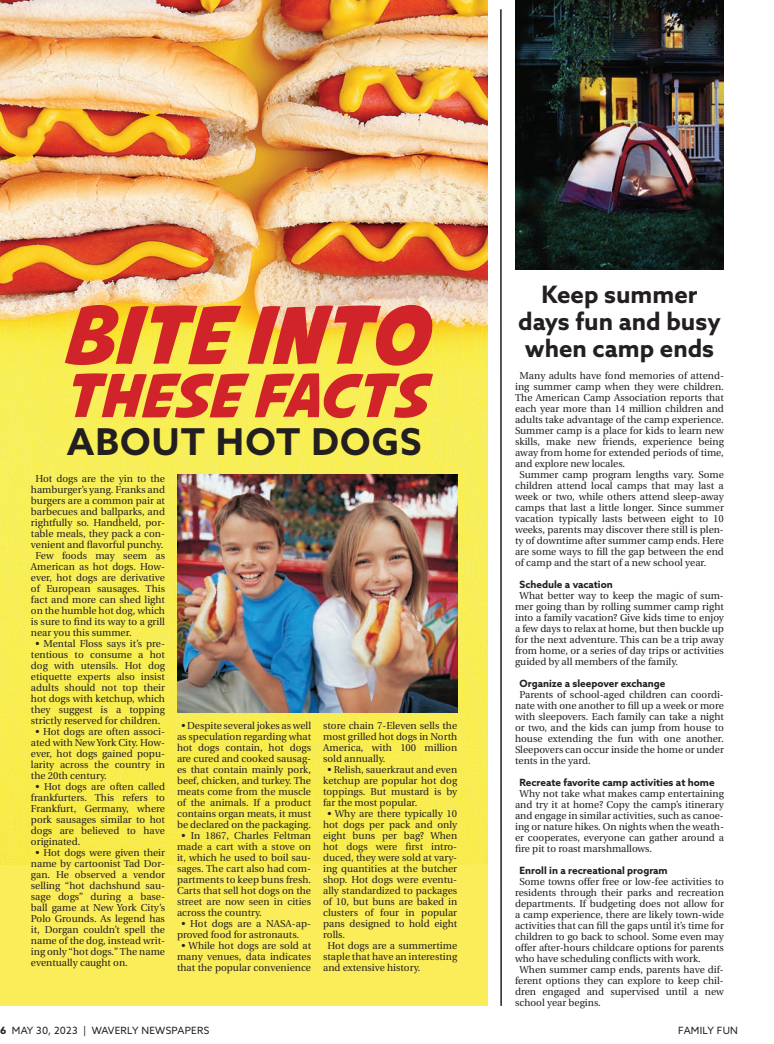
<style>
.page{position:relative;width:774px;height:1044px;background:#fff}
.page>*{position:absolute;margin:0;border:0;box-sizing:border-box;transform-origin:0 0}
.t1{font:80px "Avengeance Mightiest Avenger";letter-spacing:.01em;color:#d1232a}
.t2{font:60px "Avengeance Mightiest Avenger";letter-spacing:.01em;color:#d1232a}
.t3{font:700 37px "Azo Sans";letter-spacing:.03em;color:#231f20}
.t4{font:700 24px/27px "Azo Sans";color:#231f20;text-align:center}
.t5{font:10px/11px "Utopia";color:#231f20;text-align:justify}
.t6{font:700 10px "Azo Sans";color:#231f20}
.t7{font:10px "Azo Sans";letter-spacing:.025em;color:#231f20}
.s1{font-weight:700}
</style>
<div class="page">
<div style="left:0;top:0;width:488px;height:1006px;background:#faed59"></div>
<img style="left:0;top:0;width:488px;height:864px">
<img style="left:177px;top:474px;width:280px;height:238px">
<img style="left:515px;top:0;width:209px;height:270px">
<svg style="left:500px;top:9px;width:2px;height:997px;background:#585556"></svg>
<h1 class="t1" style="left:61px;top:305px;width:368px">BITE INTO</h1>
<h2 class="t2" style="left:63px;top:373px;width:364px">THESE FACTS</h2>
<h3 class="t3" style="left:67px;top:428px;width:356px">ABOUT HOT DOGS</h3>
<p class="t5" style="left:35px;top:474px;width:131px">Hot dogs are the yin to the</p>
<p class="t5" style="left:31px;top:485px;width:136px">hamburger’s yang. Franks and</p>
<p class="t5" style="left:31px;top:496px;width:136px">burgers are a common pair at</p>
<p class="t5" style="left:31px;top:507px;width:136px">barbecues and ballparks, and</p>
<p class="t5" style="left:31px;top:518px;width:136px">rightfully so. Handheld, por-</p>
<p class="t5" style="left:31px;top:529px;width:136px">table meals, they pack a con-</p>
<p class="t5" style="left:31px;top:540px;width:134px">venient and flavorful punchy.</p>
<p class="t5" style="left:35px;top:551px;width:131px">Few foods may seem as</p>
<p class="t5" style="left:31px;top:562px;width:136px">American as hot dogs. How-</p>
<p class="t5" style="left:31px;top:573px;width:136px">ever, hot dogs are derivative</p>
<p class="t5" style="left:31px;top:584px;width:136px">of European sausages. This</p>
<p class="t5" style="left:31px;top:595px;width:136px">fact and more can shed light</p>
<p class="t5" style="left:31px;top:606px;width:136px">on the humble hot dog, which</p>
<p class="t5" style="left:31px;top:617px;width:136px">is sure to find its way to a grill</p>
<p class="t5" style="left:31px;top:628px;width:102px">near you this summer.</p>
<p class="t5" style="left:31px;top:639px;width:136px;text-align:center">• Mental Floss says it’s pre&shy;tentious to consume a hot dog with utensils. Hot dog etiquette experts also insist adults should not top their hot dogs with ketchup, which they suggest is a topping strictly reserved for children.</p>
<p class="t5" style="left:31px;top:727px;width:136px;text-indent:4px">• Hot dogs are often associ&shy;ated with New York City. How&shy;ever, hot dogs gained popu&shy;larity across the country in the 20th century.</p>
<p class="t5" style="left:31px;top:782px;width:136px;text-indent:4px">• Hot dogs are often called frankfurters. This refers to Frankfurt, Germany, where pork sausages similar to hot dogs are believed to have originated.</p>
<p class="t5" style="left:31px;top:848px;width:136px;text-indent:4px">• Hot dogs were given their name by cartoonist Tad Dor&shy;gan. He observed a vendor selling “hot dachshund sau&shy;sage dogs” during a base&shy;ball game at New York City’s Polo Grounds. As legend has it, Dorgan couldn’t spell the name of the dog, instead writ&shy;ing only “hot dogs.” The name eventually caught on.</p>
<p class="t5" style="left:177px;top:721px;width:136px;text-align:center">• Despite several jokes as well as speculation regarding what hot dogs contain, hot dogs are cured and cooked sausag&shy;es that contain mainly pork, beef, chicken, and turkey. The meats come from the muscle of the animals. If a product contains organ meats, it must be declared on the packaging.</p>
<p class="t5" style="left:177px;top:831px;width:136px;text-indent:4px">• In 1867, Charles Feltman made a cart with a stove on it, which he used to boil sau&shy;sages. The cart also had com&shy;partments to keep buns fresh.<br>Carts that sell hot dogs on the street are now seen in cities across the country.</p>
<p class="t5" style="left:177px;top:919px;width:136px;text-indent:4px">• Hot dogs are a NASA-ap&shy;proved food for astronauts.</p>
<p class="t5" style="left:177px;top:941px;width:136px;text-align:center">• While hot dogs are sold at many venues, data indicates that the popular convenience</p>
<p class="t5" style="left:323px;top:721px;width:136px">store chain 7-Eleven sells the most grilled hot dogs in North America, with 100 million sold annually.</p>
<p class="t5" style="left:323px;top:765px;width:136px;text-indent:5px">• Relish, sauerkraut and even ketchup are popular hot dog toppings. But mustard is by far the most popular.</p>
<p class="t5" style="left:328px;top:809px;width:131px">• Why are there typically 10</p>
<p class="t5" style="left:323px;top:820px;width:136px">hot dogs per pack and only</p>
<p class="t5" style="left:323px;top:831px;width:136px">eight buns per bag? When</p>
<p class="t5" style="left:323px;top:842px;width:136px">hot dogs were first intro-</p>
<p class="t5" style="left:323px;top:853px;width:136px">duced, they were sold at vary-</p>
<p class="t5" style="left:323px;top:864px;width:136px">ing quantities at the butcher</p>
<p class="t5" style="left:323px;top:875px;width:136px">shop. Hot dogs were eventu-</p>
<p class="t5" style="left:323px;top:886px;width:136px">ally standardized to packages</p>
<p class="t5" style="left:323px;top:897px;width:136px">of 10, but buns are baked in</p>
<p class="t5" style="left:323px;top:908px;width:136px">clusters of four in popular</p>
<p class="t5" style="left:323px;top:919px;width:136px">pans designed to hold eight</p>
<p class="t5" style="left:323px;top:930px;width:23px">rolls.</p>
<p class="t5" style="left:328px;top:941px;width:131px">Hot dogs are a summertime</p>
<p class="t5" style="left:323px;top:952px;width:136px">staple that have an interesting</p>
<p class="t5" style="left:323px;top:963px;width:99px">and extensive history.</p>
<h3 class="t4" style="left:518px;top:283px;width:204px">Keep summer days fun and busy when camp ends</h3>
<p class="t5" style="left:520px;top:371px;width:206px">Many adults have fond memories of attend-</p>
<p class="t5" style="left:515px;top:382px;width:210px">ing summer camp when they were children.</p>
<p class="t5" style="left:515px;top:393px;width:210px">The American Camp Association reports that</p>
<p class="t5" style="left:515px;top:404px;width:210px">each year more than 14 million children and</p>
<p class="t5" style="left:515px;top:415px;width:210px">adults take advantage of the camp experience.</p>
<p class="t5" style="left:515px;top:426px;width:210px">Summer camp is a place for kids to learn new</p>
<p class="t5" style="left:515px;top:437px;width:210px">skills, make new friends, experience being</p>
<p class="t5" style="left:515px;top:448px;width:210px">away from home for extended periods of time,</p>
<p class="t5" style="left:515px;top:459px;width:112px">and explore new locales.</p>
<p class="t5" style="left:520px;top:470px;width:206px">Summer camp program lengths vary. Some</p>
<p class="t5" style="left:515px;top:481px;width:210px">children attend local camps that may last a</p>
<p class="t5" style="left:515px;top:492px;width:210px">week or two, while others attend sleep-away</p>
<p class="t5" style="left:515px;top:503px;width:210px">camps that last a little longer. Since summer</p>
<p class="t5" style="left:515px;top:514px;width:210px">vacation typically lasts between eight to 10</p>
<p class="t5" style="left:515px;top:525px;width:210px">weeks, parents may discover there still is plen-</p>
<p class="t5" style="left:515px;top:536px;width:210px">ty of downtime after summer camp ends. Here</p>
<p class="t5" style="left:515px;top:547px;width:210px">are some ways to fill the gap between the end</p>
<p class="t5" style="left:515px;top:558px;width:193px">of camp and the start of a new school year.</p>
<p class="t6" style="left:520px;top:581px;width:95px">Schedule a vacation</p>
<p class="t5" style="left:515px;top:591px;width:210px;text-indent:4px">What better way to keep the magic of sum&shy;mer going than by rolling summer camp right into a family vacation? Give kids time to enjoy a few days to relax at home, but then buckle up for the next adventure. This can be a trip away from home, or a series of day trips or activities guided by all members of the family.</p>
<p class="t6" style="left:520px;top:680px;width:147px">Organize a sleepover exchange</p>
<p class="t5" style="left:515px;top:690px;width:210px;text-indent:4px">Parents of school-aged children can coordi&shy;nate with one another to fill up a week or more with sleepovers. Each family can take a night or two, and the kids can jump from house to house extending the fun with one another.<br>Sleepovers can occur inside the home or under tents in the yard.</p>
<p class="t6" style="left:520px;top:779px;width:197px">Recreate favorite camp activities at home</p>
<p class="t5" style="left:515px;top:789px;width:210px;text-indent:4px">Why not take what makes camp entertaining and try it at home? Copy the camp’s itinerary and engage in similar activities, such as canoe&shy;ing or nature hikes. On nights when the weath&shy;er cooperates, everyone can gather around a fire pit to roast marshmallows.</p>
<p class="t6" style="left:520px;top:867px;width:150px">Enroll in a recreational program</p>
<p class="t5" style="left:520px;top:877px;width:206px">Some towns offer free or low-fee activities to</p>
<p class="t5" style="left:515px;top:888px;width:210px">residents through their parks and recreation</p>
<p class="t5" style="left:515px;top:899px;width:210px">departments. If budgeting does not allow for</p>
<p class="t5" style="left:515px;top:910px;width:210px">a camp experience, there are likely town-wide</p>
<p class="t5" style="left:515px;top:921px;width:210px">activities that can fill the gaps until it’s time for</p>
<p class="t5" style="left:515px;top:932px;width:210px">children to go back to school. Some even may</p>
<p class="t5" style="left:515px;top:943px;width:210px">offer after-hours childcare options for parents</p>
<p class="t5" style="left:515px;top:954px;width:187px">who have scheduling conflicts with work.</p>
<p class="t5" style="left:520px;top:965px;width:206px">When summer camp ends, parents have dif-</p>
<p class="t5" style="left:515px;top:976px;width:210px">ferent options they can explore to keep chil-</p>
<p class="t5" style="left:515px;top:987px;width:210px">dren engaged and supervised until a new</p>
<p class="t5" style="left:515px;top:998px;width:87px">school year begins.</p>
<p class="t7" style="left:0;top:1024px;width:211px"><span class="s1">6</span> MAY 30, 2023 | WAVERLY NEWSPAPERS</p>
<p class="t7" style="left:678px;top:1024px;width:61px">FAMILY FUN</p>
</div>
